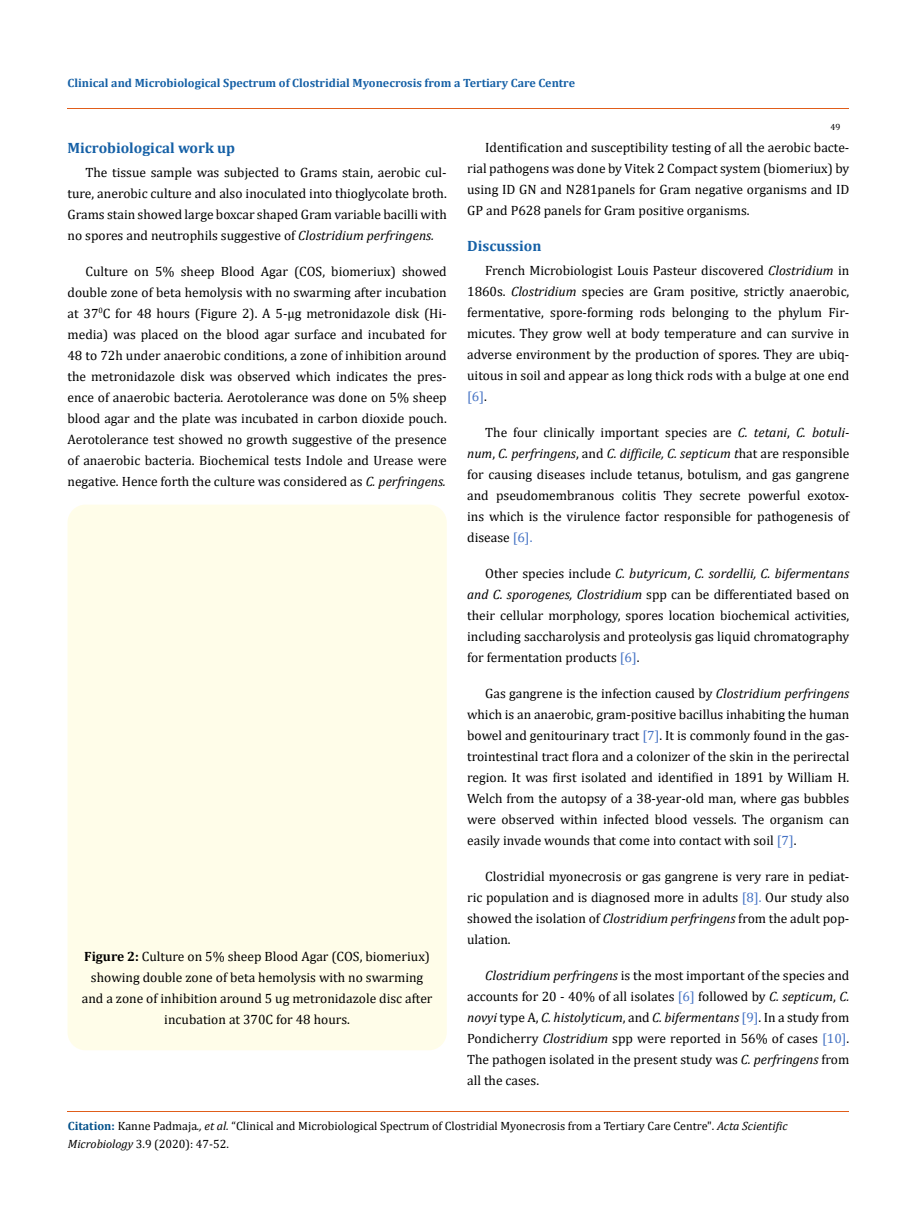
<style>
.page{position:relative;width:917px;height:1224px;background:#fff}
.page>*{position:absolute;margin:0;border:0;box-sizing:border-box;transform-origin:0 0}
.t1{font:700 15px "Cambria";color:#1560a6}
.t2{font:13.5px/21px "Cambria";color:#000;text-align:justify}
.t3{font:12px/18px "Cambria";color:#000}
.t4{font:700 12px "Cambria";color:#1560a6}
.t5{font:9px "Cambria";color:#000}
.s1{font-style:italic}
.s2{font-weight:700}
.s3{color:#4472c4}
.s4{font-weight:700;color:#035089}
</style>
<div class="page">
<hr style="left:67px;top:109px;width:782px;height:1px;background:#e05d1a">
<hr style="left:67px;top:1112px;width:781px;height:1px;background:#e05d1a">
<div style="left:68px;top:505px;width:379px;height:545px;background:#fffde9;border-radius:18px"></div>
<p class="t4" style="left:68px;top:75px;width:509px">Clinical and Microbiological Spectrum of Clostridial Myonecrosis from a Tertiary Care Centre</p>
<p class="t5" style="left:830px;top:122px;width:11px">49</p>
<p class="t1" style="left:67px;top:137px;width:169px">Microbiological work up</p>
<p class="t2" style="left:67px;top:162px;width:381px;text-indent:18px">The tissue sample was subjected to Grams stain, aerobic cul&shy;ture, anerobic culture and also inoculated into thioglycolate broth.<br>Grams stain showed large boxcar shaped Gram variable bacilli with no spores and neutrophils suggestive of <span class="s1">Clostridium perfringens.</span></p>
<p class="t2" style="left:67px;top:261px;width:381px;text-indent:18px">Culture on 5% sheep Blood Agar (COS, biomeriux) showed double zone of beta hemolysis with no swarming after incubation at 37<sup>0</sup>C for 48 hours (Figure 2). A 5-μg metronidazole disk (Hi&shy;media) was placed on the blood agar surface and incubated for 48 to 72h under anaerobic conditions, a zone of inhibition around the metronidazole disk was observed which indicates the pres&shy;ence of anaerobic bacteria. Aerotolerance was done on 5% sheep blood agar and the plate was incubated in carbon dioxide pouch.<br>Aerotolerance test showed no growth suggestive of the presence of anaerobic bacteria. Biochemical tests Indole and Urease were negative. Hence forth the culture was considered as <span class="s1">C. perfringens.</span></p>
<p class="t2" style="left:82px;top:946px;width:352px;text-align:center"><span class="s2">Figure 2:</span> Culture on 5% sheep Blood Agar (COS, biomeriux) showing double zone of beta hemolysis with no swarming and a zone of inhibition around 5 ug metronidazole disc after incubation at 370C for 48 hours.</p>
<p class="t2" style="left:467px;top:136px;width:384px;text-indent:18px">Identification and susceptibility testing of all the aerobic bacte&shy;rial pathogens was done by Vitek 2 Compact system (biomeriux) by using ID GN and N281panels for Gram negative organisms and ID GP and P628 panels for Gram positive organisms.</p>
<p class="t1" style="left:467px;top:235px;width:76px">Discussion</p>
<p class="t2" style="left:467px;top:259px;width:384px;text-indent:18px">French Microbiologist Louis Pasteur discovered <span class="s1">Clostridium</span> in 1860s. <span class="s1">Clostridium</span> species are Gram positive, strictly anaerobic, fermentative, spore-forming rods belonging to the phylum Fir&shy;micutes. They grow well at body temperature and can survive in adverse environment by the production of spores. They are ubiq&shy;uitous in soil and appear as long thick rods with a bulge at one end <span class="s3">[6]</span>.</p>
<p class="t2" style="left:467px;top:421px;width:384px;text-indent:18px">The four clinically important species are <span class="s1">C. tetani</span>, <span class="s1">C. botuli&shy;num</span>, <span class="s1">C. perfringens</span>, and <span class="s1">C. difficile, C. septicum t</span>hat are responsible for causing diseases include tetanus, botulism, and gas gangrene and pseudomembranous colitis They secrete powerful exotox&shy;ins which is the virulence factor responsible for pathogenesis of disease <span class="s3">[6].</span></p>
<p class="t2" style="left:467px;top:562px;width:384px;text-indent:18px">Other species include <span class="s1">C. butyricum</span>, <span class="s1">C. sordellii, C. bifermentans and C. sporogenes, Clostridium</span> spp can be differentiated based on their cellular morphology, spores location biochemical activities, including saccharolysis and proteolysis gas liquid chromatography for fermentation products <span class="s3">[6]</span>.</p>
<p class="t2" style="left:467px;top:682px;width:384px;text-indent:18px">Gas gangrene is the infection caused by <span class="s1">Clostridium perfringens </span>which is an anaerobic, gram-positive bacillus inhabiting the human bowel and genitourinary tract <span class="s3">[7]</span>. It is commonly found in the gas&shy;trointestinal tract flora and a colonizer of the skin in the perirectal region. It was first isolated and identified in 1891 by William H.<br>Welch from the autopsy of a 38-year-old man, where gas bubbles were observed within infected blood vessels. The organism can easily invade wounds that come into contact with soil <span class="s3">[7]</span>.</p>
<p class="t2" style="left:467px;top:865px;width:384px;text-indent:18px">Clostridial myonecrosis or gas gangrene is very rare in pediat&shy;ric population and is diagnosed more in adults <span class="s3">[8].</span> Our study also showed the isolation of <span class="s1">Clostridium perfringens</span> from the adult pop&shy;ulation.</p>
<p class="t2" style="left:467px;top:965px;width:384px;text-indent:18px"><span class="s1">Clostridium perfringens</span> is the most important of the species and accounts for 20 - 40% of all isolates <span class="s3">[6]</span> followed by <span class="s1">C. septicum</span>, <span class="s1">C. novyi</span> type A, <span class="s1">C. histolyticum</span>, and <span class="s1">C. bifermentans</span> <span class="s3">[9]</span>. In a study from Pondicherry <span class="s1">Clostridium</span> spp were reported in 56% of cases <span class="s3">[10]</span>.<br>The pathogen isolated in the present study was <span class="s1">C. perfringens</span> from all the cases.</p>
<p class="t3" style="left:68px;top:1117px;width:721px"><span class="s4">Citation:</span> Kanne Padmaja<span class="s1">., et al.</span> “Clinical and Microbiological Spectrum of Clostridial Myonecrosis from a Tertiary Care Centre". <span class="s1">Acta Scientific<br>Microbiology</span> 3.9 (2020): 47-52.</p>
</div>
